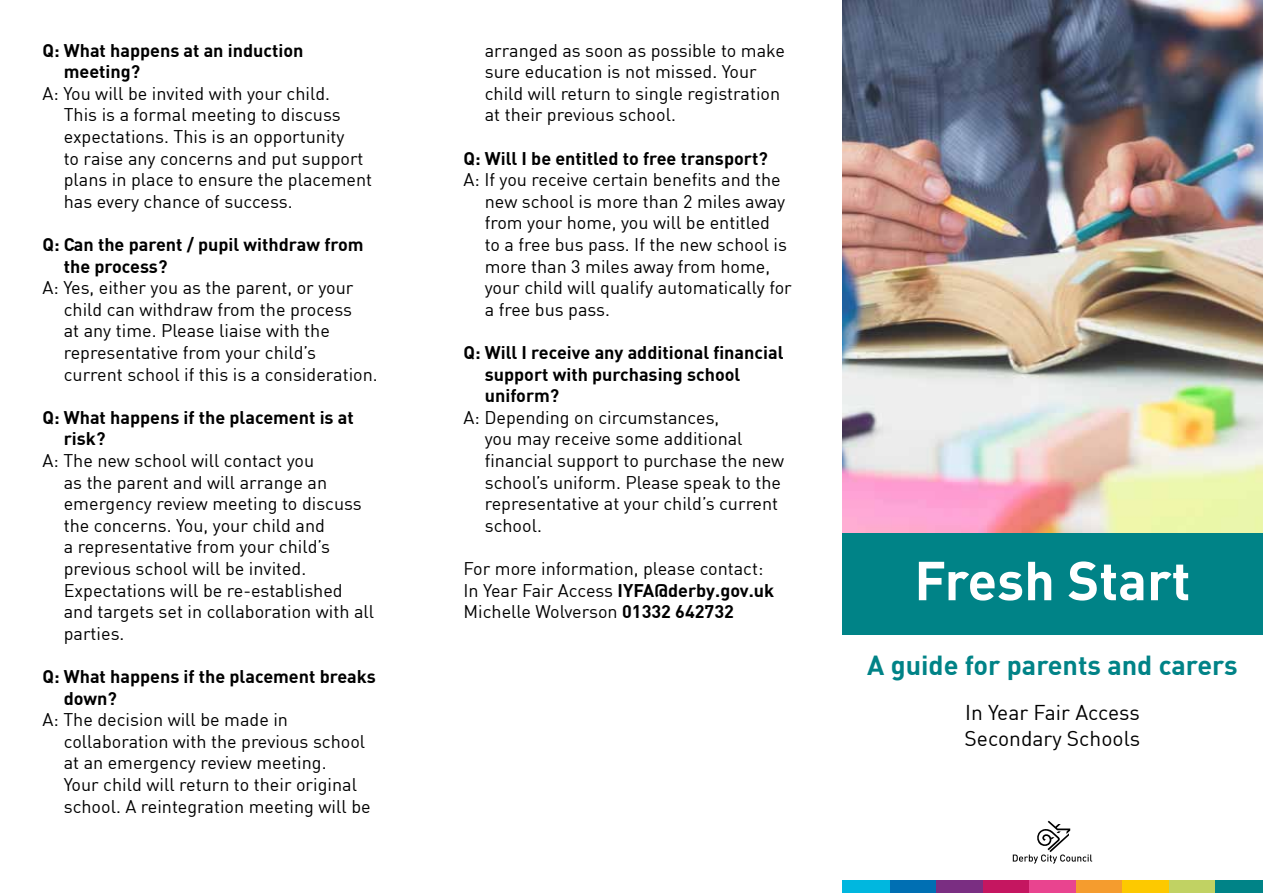
<style>
.page{position:relative;width:1263px;height:893px;background:#fff}
.page>*{position:absolute;margin:0;border:0;box-sizing:border-box;transform-origin:0 0}
.t1{font:700 54px "DIN";color:#fff}
.t2{font:700 27px "DIN";color:#008387}
.t3{font:21px/25.2px "DIN";color:#000}
.t4{font:18px/21.6px "DIN";color:#000}
.t5{font:700 18px/21.6px "DIN";color:#000}
.s1{font-weight:700}
</style>
<div class="page">
<div style="left:842px;top:533px;width:421px;height:102px;background:#008387"></div>
<div style="left:1168px;top:881px;width:47px;height:12px;background:#c1d263"></div>
<div style="left:1075px;top:881px;width:47px;height:12px;background:#f59c2e"></div>
<div style="left:890px;top:881px;width:46px;height:12px;background:#006fb3"></div>
<div style="left:1029px;top:881px;width:46px;height:12px;background:#e9448f"></div>
<div style="left:983px;top:881px;width:46px;height:12px;background:#c51660"></div>
<div style="left:936px;top:881px;width:47px;height:12px;background:#7a2e82"></div>
<div style="left:1122px;top:881px;width:46px;height:12px;background:#fdc900"></div>
<div style="left:1215px;top:881px;width:48px;height:12px;background:#008387"></div>
<div style="left:842px;top:881px;width:48px;height:12px;background:#00b7df"></div>
<svg style="left:1013px;top:821px;width:79px;height:42px"></svg>
<img style="left:842px;top:0;width:421px;height:533px">
<p class="t5" style="left:64px;top:38px;width:241px;text-indent:-21px">Q: What happens at an induction meeting?</p>
<p class="t4" style="left:64px;top:82px;width:310px;text-indent:-21px">A: You will be invited with your child.<br>This is a formal meeting to discuss expectations. This is an opportunity<br>to raise any concerns and put support plans in place to ensure the placement has every chance of success.</p>
<p class="t5" style="left:64px;top:233px;width:301px;text-indent:-21px">Q: Can the parent / pupil withdraw from the process?</p>
<p class="t4" style="left:64px;top:277px;width:315px;text-indent:-21px">A: Yes, either you as the parent, or your child can withdraw from the process<br>at any time. Please liaise with the representative from your child’s current school if this is a consideration.</p>
<p class="t5" style="left:64px;top:406px;width:291px;text-indent:-21px">Q: What happens if the placement is at risk?</p>
<p class="t4" style="left:64px;top:449px;width:312px;text-indent:-21px">A: The new school will contact you<br>as the parent and will arrange an emergency review meeting to discuss the concerns. You, your child and<br>a representative from your child’s previous school will be invited.<br>Expectations will be re-established and targets set in collaboration with all parties.</p>
<p class="t5" style="left:64px;top:665px;width:314px;text-indent:-21px">Q: What happens if the placement breaks down?</p>
<p class="t4" style="left:64px;top:709px;width:308px;text-indent:-21px">A: The decision will be made in collaboration with the previous school at an emergency review meeting.<br>Your child will return to their original school. A reintegration meeting will be</p>
<p class="t4" style="left:485px;top:39px;width:302px">arranged as soon as possible to make sure education is not missed. Your child will return to single registration at their previous school.</p>
<p class="t5" style="left:463px;top:146px;width:306px">Q: Will I be entitled to free transport?</p>
<p class="t4" style="left:485px;top:169px;width:309px;text-indent:-21px">A: If you receive certain benefits and the new school is more than 2 miles away from your home, you will be entitled<br>to a free bus pass. If the new school is more than 3 miles away from home, your child will qualify automatically for a free bus pass.</p>
<p class="t5" style="left:485px;top:341px;width:300px;text-indent:-21px">Q: Will I receive any additional financial support with purchasing school uniform?</p>
<p class="t4" style="left:485px;top:406px;width:301px;text-indent:-21px">A: Depending on circumstances,<br>you may receive some additional financial support to purchase the new school’s uniform. Please speak to the representative at your child’s current school.</p>
<p class="t4" style="left:463px;top:557px;width:312px">For more information, please contact:<br>In Year Fair Access <span class="s1">IYFA@derby.gov.uk<br></span>Michelle Wolverson <span class="s1">01332 642732</span></p>
<h1 class="t1" style="left:914px;top:545px;width:278px">Fresh Start</h1>
<h2 class="t2" style="left:867px;top:647px;width:372px">A guide for parents and carers</h2>
<p class="t3" style="left:965px;top:700px;width:177px">In Year Fair Access<br>Secondary Schools</p>
</div>
